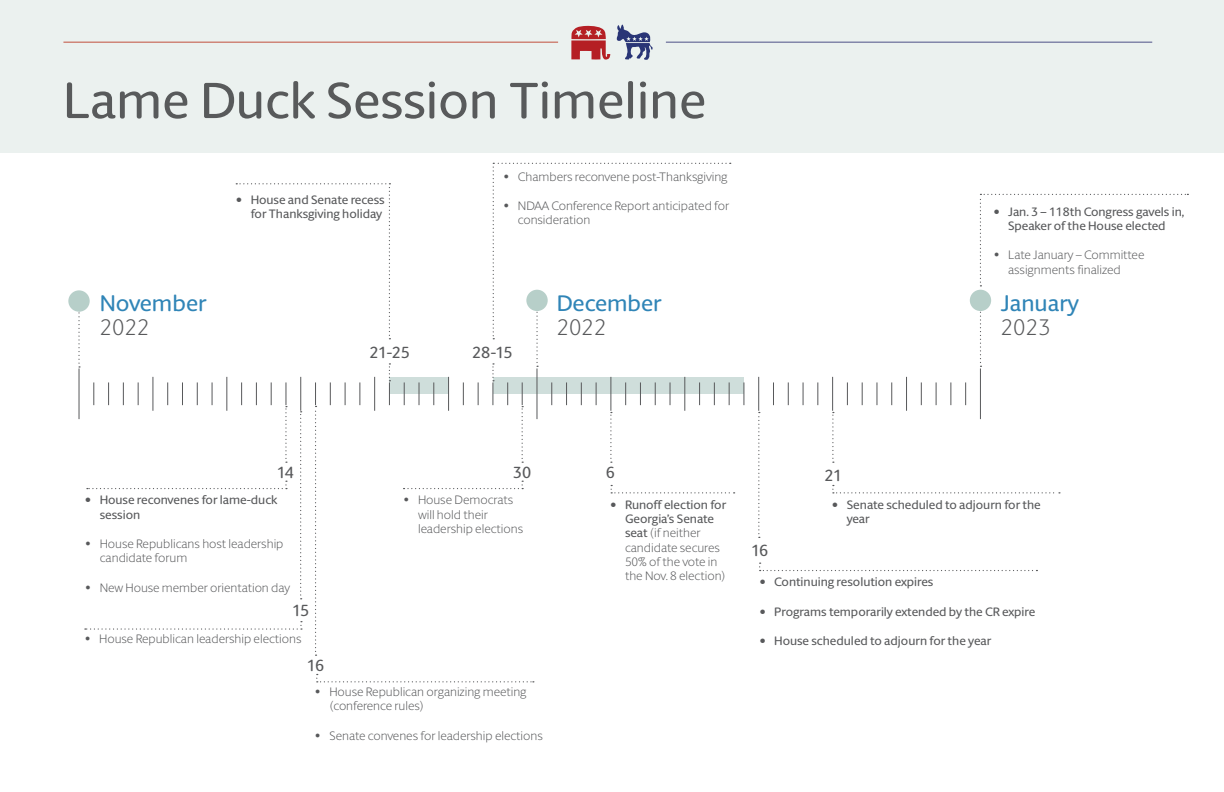
<style>
.page{position:relative;width:1224px;height:792px;background:#fff}
.page>*{position:absolute;margin:0;border:0;box-sizing:border-box;transform-origin:0 0}
.t1{font:500 51px "Berlingske Sans Round";color:#585a5b}
.t2{font:500 22.7px "Berlingske Sans Round";color:#3085b7}
.t3{font:300 22.7px "Berlingske Sans Round";color:#58595b}
.t4{font:500 16.2px "Berlingske Sans Round";letter-spacing:-.045em;color:#58595b}
.t5{font:300 12.3px/14.3px "Berlingske Sans Round";color:#58595b}
.t6{font:500 12.3px/14.3px "Berlingske Sans Round";color:#58595b}
.s1{font-weight:500}
</style>
<div class="page">
<div style="left:389px;top:377px;width:60px;height:17px;background:#cfdedb"></div>
<div style="left:493px;top:377px;width:251px;height:17px;background:#cfdedb"></div>
<div style="left:0;top:0;width:1224px;height:153px;background:#ebf1ef"></div>
<hr style="left:63px;top:42px;width:495px;height:1px;background:#c1503d">
<hr style="left:666px;top:42px;width:486px;height:1px;background:#4e5187">
<svg style="left:571px;top:26px;width:39px;height:34px"></svg>
<svg style="left:616px;top:24px;width:37px;height:36px"></svg>
<svg style="left:93px;top:382px;width:1px;height:23px"></svg>
<svg style="left:241px;top:382px;width:1px;height:23px"></svg>
<svg style="left:847px;top:382px;width:1px;height:23px"></svg>
<svg style="left:167px;top:382px;width:1px;height:23px"></svg>
<svg style="left:773px;top:382px;width:1px;height:23px"></svg>
<svg style="left:463px;top:382px;width:1px;height:23px"></svg>
<svg style="left:921px;top:382px;width:1px;height:23px"></svg>
<svg style="left:108px;top:382px;width:1px;height:23px"></svg>
<svg style="left:256px;top:382px;width:1px;height:23px"></svg>
<svg style="left:404px;top:382px;width:1px;height:23px"></svg>
<svg style="left:862px;top:382px;width:1px;height:23px"></svg>
<svg style="left:182px;top:382px;width:1px;height:23px"></svg>
<svg style="left:330px;top:382px;width:1px;height:23px"></svg>
<svg style="left:788px;top:382px;width:1px;height:23px"></svg>
<svg style="left:478px;top:382px;width:1px;height:23px"></svg>
<svg style="left:936px;top:382px;width:1px;height:23px"></svg>
<svg style="left:123px;top:382px;width:1px;height:23px"></svg>
<svg style="left:271px;top:382px;width:1px;height:23px"></svg>
<svg style="left:419px;top:382px;width:1px;height:23px"></svg>
<svg style="left:877px;top:382px;width:1px;height:23px"></svg>
<svg style="left:197px;top:382px;width:1px;height:23px"></svg>
<svg style="left:345px;top:382px;width:1px;height:23px"></svg>
<svg style="left:803px;top:382px;width:1px;height:23px"></svg>
<svg style="left:138px;top:382px;width:1px;height:23px"></svg>
<svg style="left:744px;top:382px;width:1px;height:23px"></svg>
<svg style="left:433px;top:382px;width:1px;height:23px"></svg>
<svg style="left:891px;top:382px;width:1px;height:23px"></svg>
<svg style="left:212px;top:382px;width:1px;height:23px"></svg>
<svg style="left:360px;top:382px;width:1px;height:23px"></svg>
<svg style="left:818px;top:382px;width:1px;height:23px"></svg>
<svg style="left:965px;top:382px;width:1px;height:23px"></svg>
<hr style="left:153px;top:377px;width:1px;height:34px;background:#58595b">
<hr style="left:227px;top:377px;width:1px;height:34px;background:#58595b">
<hr style="left:300px;top:377px;width:1px;height:34px;background:#58595b">
<hr style="left:758px;top:377px;width:1px;height:34px;background:#58595b">
<hr style="left:374px;top:377px;width:1px;height:34px;background:#58595b">
<hr style="left:832px;top:377px;width:1px;height:34px;background:#58595b">
<hr style="left:448px;top:377px;width:1px;height:34px;background:#58595b">
<hr style="left:906px;top:377px;width:1px;height:34px;background:#58595b">
<hr style="left:980px;top:369px;width:1px;height:50px;background:#58595b">
<hr style="left:79px;top:369px;width:1px;height:50px;background:#58595b">
<svg style="left:78px;top:312px;width:2px;height:56px"></svg>
<svg style="left:285px;top:382px;width:2px;height:81px"></svg>
<svg style="left:832px;top:412px;width:2px;height:51px"></svg>
<svg style="left:758px;top:412px;width:2px;height:126px"></svg>
<svg style="left:300px;top:411px;width:2px;height:188px"></svg>
<svg style="left:315px;top:382px;width:2px;height:274px"></svg>
<svg style="left:236px;top:183px;width:154px;height:156px"></svg>
<div style="left:68px;top:290px;width:22px;height:22px;background:#b7cfc9;border-radius:50%"></div>
<svg style="left:980px;top:311px;width:1px;height:56px"></svg>
<div style="left:970px;top:290px;width:21px;height:21px;background:#b7cfc9;border-radius:50%"></div>
<svg style="left:951px;top:382px;width:1px;height:23px"></svg>
<svg style="left:87px;top:481px;width:200px;height:8px"></svg>
<svg style="left:404px;top:481px;width:119px;height:8px"></svg>
<svg style="left:611px;top:485px;width:124px;height:8px"></svg>
<svg style="left:832px;top:485px;width:228px;height:8px"></svg>
<svg style="left:759px;top:563px;width:278px;height:8px"></svg>
<svg style="left:85px;top:621px;width:217px;height:9px"></svg>
<svg style="left:316px;top:674px;width:218px;height:8px"></svg>
<svg style="left:389px;top:363px;width:1px;height:42px"></svg>
<svg style="left:492px;top:163px;width:239px;height:300px"></svg>
<svg style="left:980px;top:194px;width:208px;height:92px"></svg>
<h1 class="t1" style="left:63px;top:65px;width:645px">Lame Duck Session Timeline</h1>
<h2 class="t2" style="left:100px;top:287px;width:108px">November</h2>
<h2 class="t3" style="left:100px;top:311px;width:51px">2022</h2>
<p class="t6" style="left:236px;top:192px;width:150px;text-align:right">• House and Senate recess for Thanksgiving holiday</p>
<p class="t5" style="left:503px;top:169px;width:226px">• Chambers reconvene post-Thanksgiving</p>
<p class="t5" style="left:518px;top:198px;width:213px;text-indent:-14px">• NDAA Conference Report anticipated for consideration</p>
<p class="t6" style="left:994px;top:204px;width:192px;text-align:center">• Jan. 3 – 118th Congress gavels in,<br>Speaker of the House elected</p>
<p class="t5" style="left:1008px;top:248px;width:138px;text-indent:-14px">• Late January – Committee assignments finalized</p>
<h2 class="t2" style="left:557px;top:287px;width:106px">December</h2>
<h2 class="t2" style="left:1001px;top:287px;width:79px">January</h2>
<h2 class="t3" style="left:557px;top:311px;width:51px">2022</h2>
<h2 class="t3" style="left:1001px;top:311px;width:51px">2023</h2>
<h3 class="t4" style="left:370px;top:341px;width:42px">21-25</h3>
<h3 class="t4" style="left:472px;top:341px;width:42px">28-15</h3>
<h3 class="t4" style="left:277px;top:461px;width:19px">14</h3>
<h3 class="t4" style="left:513px;top:461px;width:20px">30</h3>
<h3 class="t4" style="left:606px;top:461px;width:11px">6</h3>
<h3 class="t4" style="left:825px;top:464px;width:19px">21</h3>
<p class="t6" style="left:100px;top:492px;width:179px;text-indent:-14px">• House reconvenes for lame-duck session</p>
<p class="t5" style="left:100px;top:536px;width:185px;text-indent:-14px">• House Republicans host leadership candidate forum</p>
<p class="t5" style="left:85px;top:580px;width:206px">• New House member orientation day</p>
<h3 class="t4" style="left:292px;top:599px;width:19px">15</h3>
<p class="t5" style="left:85px;top:631px;width:218px">• House Republican leadership elections</p>
<h3 class="t4" style="left:307px;top:654px;width:19px">16</h3>
<p class="t5" style="left:418px;top:493px;width:107px;text-indent:-14px">• House Democrats will hold their leadership elections</p>
<p class="t5" style="left:625px;top:497px;width:103px;text-indent:-14px"><span class="s1">• Runoff election for<br>Georgia’s Senate seat</span> (if neither candidate secures<br>50% of the vote in the Nov. 8 election)</p>
<p class="t6" style="left:847px;top:497px;width:196px;text-indent:-14px">• Senate scheduled to adjourn for the year</p>
<h3 class="t4" style="left:751px;top:539px;width:19px">16</h3>
<p class="t6" style="left:760px;top:574px;width:175px">• Continuing resolution expires</p>
<p class="t6" style="left:760px;top:604px;width:277px">• Programs temporarily extended by the CR expire</p>
<p class="t6" style="left:760px;top:633px;width:233px">• House scheduled to adjourn for the year</p>
<p class="t5" style="left:329px;top:684px;width:199px;text-indent:-14px">• House Republican organizing meeting (conference rules)</p>
<p class="t5" style="left:315px;top:728px;width:230px">• Senate convenes for leadership elections</p>
</div>
